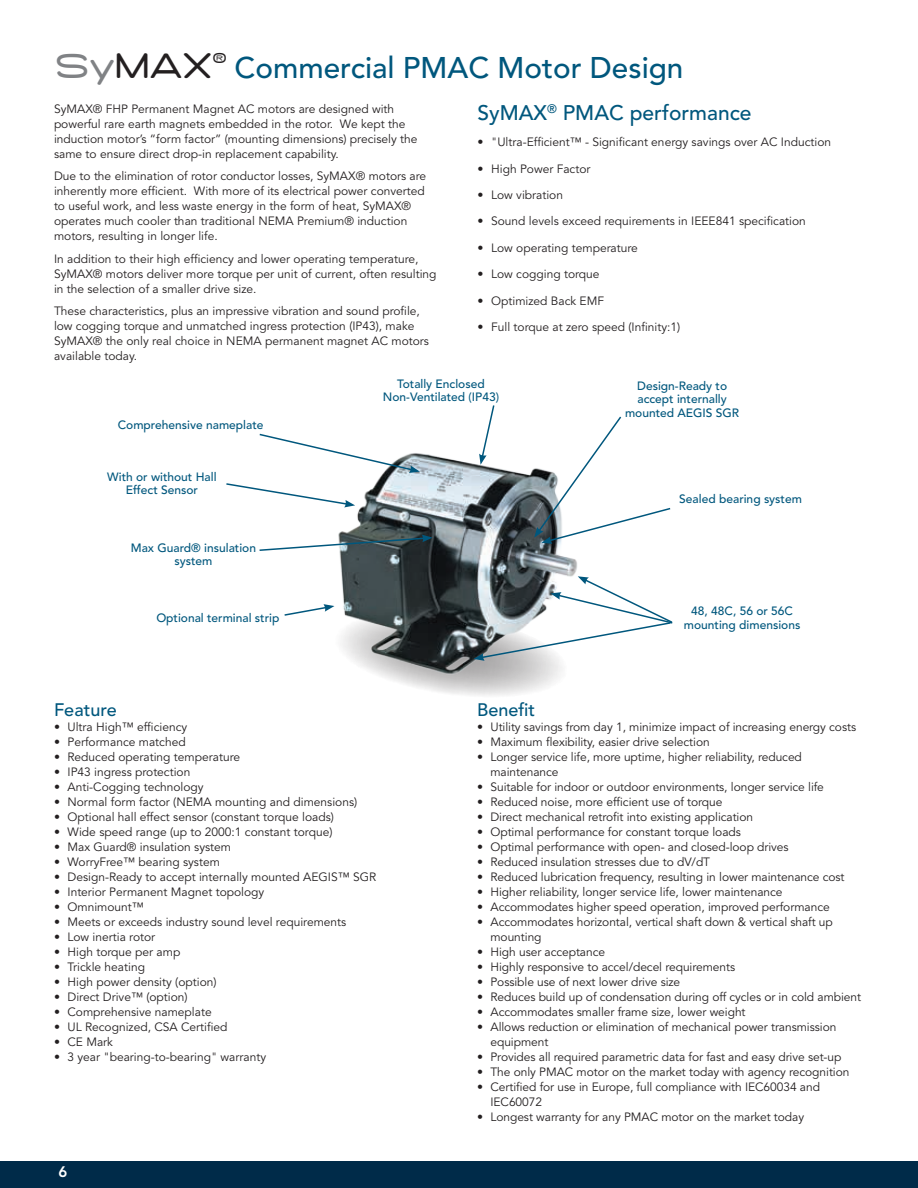
<style>
.page{position:relative;width:918px;height:1188px;background:#fff}
.page>*{position:absolute;margin:0;border:0;box-sizing:border-box;transform-origin:0 0}
.t1{font:500 36px "Mara Elec";color:#231f20}
.t2{font:500 29.7px "Avenir";color:#00577d}
.t3{font:500 21px "Avenir";color:#00577d}
.t4{font:500 18px "Avenir";color:#00577d}
.t5{font:800 15.15px "Avenir";color:#fff}
.t6{font:500 15px "Mara Elec";color:#231f20}
.t7{font:12px/15px "Avenir";color:#231f20}
.t8{font:500 12px/13.5px "Avenir";color:#00577d;text-align:center}
.s1{color:#808285}
</style>
<div class="page">
<img style="left:338px;top:453px;width:239px;height:123px">
<svg style="left:479px;top:405px;width:17px;height:60px"></svg>
<svg style="left:259px;top:433px;width:161px;height:40px"></svg>
<svg style="left:226px;top:482px;width:129px;height:25px"></svg>
<svg style="left:259px;top:535px;width:174px;height:17px"></svg>
<svg style="left:534px;top:416px;width:137px;height:128px"></svg>
<svg style="left:284px;top:576px;width:389px;height:120px"></svg>
<div style="left:0;top:1161px;width:918px;height:27px;background:#002b49"></div>
<h1 class="t1" style="left:54px;top:44px;width:160px"><span class="s1">Sy</span>MAX</h1>
<p class="t6" style="left:213px;top:49px;width:15px">®</p>
<h2 class="t2" style="left:235px;top:51px;width:450px">Commercial PMAC Motor Design</h2>
<p class="t7" style="left:54px;top:101px;width:365px">SyMAX® FHP Permanent Magnet AC motors are designed with powerful rare earth magnets embedded in the rotor. We kept the induction motor’s “form factor” (mounting dimensions) precisely the same to ensure direct drop-in replacement capability.</p>
<p class="t7" style="left:54px;top:169px;width:374px">Due to the elimination of rotor conductor losses, SyMAX® motors are inherently more efficient. With more of its electrical power converted to useful work, and less waste energy in the form of heat, SyMAX® operates much cooler than traditional NEMA Premium® induction motors, resulting in longer life.</p>
<p class="t7" style="left:54px;top:251px;width:384px">In addition to their high efficiency and lower operating temperature,<br>SyMAX® motors deliver more torque per unit of current, often resulting in the selection of a smaller drive size.</p>
<p class="t7" style="left:54px;top:304px;width:377px">These characteristics, plus an impressive vibration and sound profile, low cogging torque and unmatched ingress protection (IP43), make SyMAX® the only real choice in NEMA permanent magnet AC motors available today.</p>
<h3 class="t3" style="left:478px;top:100px;width:275px">SyMAX<sup>®</sup> PMAC performance</h3>
<p class="t7" style="left:478px;top:135px;width:355px">• "Ultra-Efficient™ - Significant energy savings over AC Induction</p>
<p class="t7" style="left:478px;top:161px;width:114px">• High Power Factor</p>
<p class="t7" style="left:478px;top:188px;width:87px">• Low vibration</p>
<p class="t7" style="left:478px;top:214px;width:330px">• Sound levels exceed requirements in IEEE841 specification</p>
<p class="t7" style="left:478px;top:241px;width:162px">• Low operating temperature</p>
<p class="t7" style="left:478px;top:267px;width:123px">• Low cogging torque</p>
<p class="t7" style="left:478px;top:294px;width:128px">• Optimized Back EMF</p>
<p class="t7" style="left:478px;top:320px;width:204px">• Full torque at zero speed (Infinity:1)</p>
<p class="t8" style="left:118px;top:418px;width:147px">Comprehensive nameplate</p>
<p class="t8" style="left:107px;top:470px;width:111px">With or without Hall<br>Effect Sensor</p>
<p class="t8" style="left:131px;top:541px;width:127px">Max Guard® insulation system</p>
<p class="t8" style="left:156px;top:612px;width:125px">Optional terminal strip</p>
<p class="t8" style="left:383px;top:377px;width:118px">Totally Enclosed<br>Non-Ventilated (IP43)</p>
<p class="t8" style="left:625px;top:379px;width:116px">Design-Ready to accept internally mounted AEGIS SGR</p>
<p class="t8" style="left:679px;top:492px;width:124px">Sealed bearing system</p>
<p class="t8" style="left:684px;top:605px;width:118px">48, 48C, 56 or 56C mounting dimensions</p>
<h3 class="t4" style="left:54px;top:699px;width:64px">Feature</h3>
<p class="t7" style="left:54px;top:719px;width:135px">• Ultra High™ efficiency</p>
<p class="t7" style="left:54px;top:734px;width:133px">• Performance matched</p>
<p class="t7" style="left:54px;top:749px;width:188px">• Reduced operating temperature</p>
<p class="t7" style="left:54px;top:764px;width:138px">• IP43 ingress protection</p>
<p class="t7" style="left:54px;top:779px;width:151px">• Anti-Cogging technology</p>
<p class="t7" style="left:54px;top:794px;width:305px">• Normal form factor (NEMA mounting and dimensions)</p>
<p class="t7" style="left:54px;top:809px;width:281px">• Optional hall effect sensor (constant torque loads)</p>
<p class="t7" style="left:54px;top:824px;width:280px">• Wide speed range (up to 2000:1 constant torque)</p>
<p class="t7" style="left:54px;top:839px;width:179px">• Max Guard® insulation system</p>
<p class="t7" style="left:54px;top:854px;width:167px">• WorryFree™ bearing system</p>
<p class="t7" style="left:54px;top:869px;width:324px">• Design-Ready to accept internally mounted AEGIS™ SGR</p>
<p class="t7" style="left:54px;top:884px;width:212px">• Interior Permanent Magnet topology</p>
<p class="t7" style="left:54px;top:899px;width:91px">• Omnimount™</p>
<p class="t7" style="left:54px;top:914px;width:294px">• Meets or exceeds industry sound level requirements</p>
<p class="t7" style="left:54px;top:929px;width:103px">• Low inertia rotor</p>
<p class="t7" style="left:54px;top:944px;width:128px">• High torque per amp</p>
<p class="t7" style="left:54px;top:959px;width:93px">• Trickle heating</p>
<p class="t7" style="left:54px;top:974px;width:164px">• High power density (option)</p>
<p class="t7" style="left:54px;top:989px;width:135px">• Direct Drive™ (option)</p>
<p class="t7" style="left:54px;top:1004px;width:159px">• Comprehensive nameplate</p>
<p class="t7" style="left:54px;top:1019px;width:175px">• UL Recognized, CSA Certified</p>
<p class="t7" style="left:54px;top:1034px;width:61px">• CE Mark</p>
<p class="t7" style="left:54px;top:1049px;width:214px">• 3 year "bearing-to-bearing" warranty</p>
<p class="t5" style="left:58px;top:1163px;width:10px">6</p>
<h3 class="t4" style="left:477px;top:699px;width:60px">Benefit</h3>
<p class="t7" style="left:477px;top:719px;width:381px">• Utility savings from day 1, minimize impact of increasing energy costs</p>
<p class="t7" style="left:477px;top:734px;width:234px">• Maximum flexibility, easier drive selection</p>
<p class="t7" style="left:490px;top:749px;width:313px;text-indent:-14px">• Longer service life, more uptime, higher reliability, reduced maintenance</p>
<p class="t7" style="left:477px;top:779px;width:348px">• Suitable for indoor or outdoor environments, longer service life</p>
<p class="t7" style="left:477px;top:794px;width:247px">• Reduced noise, more efficient use of torque</p>
<p class="t7" style="left:477px;top:809px;width:278px">• Direct mechanical retrofit into existing application</p>
<p class="t7" style="left:477px;top:824px;width:265px">• Optimal performance for constant torque loads</p>
<p class="t7" style="left:477px;top:839px;width:313px">• Optimal performance with open- and closed-loop drives</p>
<p class="t7" style="left:477px;top:854px;width:235px">• Reduced insulation stresses due to dV/dT</p>
<p class="t7" style="left:477px;top:869px;width:369px">• Reduced lubrication frequency, resulting in lower maintenance cost</p>
<p class="t7" style="left:477px;top:884px;width:307px">• Higher reliability, longer service life, lower maintenance</p>
<p class="t7" style="left:477px;top:899px;width:354px">• Accommodates higher speed operation, improved performance</p>
<p class="t7" style="left:490px;top:914px;width:344px;text-indent:-14px">• Accommodates horizontal, vertical shaft down &amp; vertical shaft up mounting</p>
<p class="t7" style="left:477px;top:944px;width:130px">• High user acceptance</p>
<p class="t7" style="left:477px;top:959px;width:260px">• Highly responsive to accel/decel requirements</p>
<p class="t7" style="left:477px;top:974px;width:205px">• Possible use of next lower drive size</p>
<p class="t7" style="left:477px;top:989px;width:386px">• Reduces build up of condensation during off cycles or in cold ambient</p>
<p class="t7" style="left:477px;top:1004px;width:270px">• Accommodates smaller frame size, lower weight</p>
<p class="t7" style="left:490px;top:1019px;width:347px;text-indent:-14px">• Allows reduction or elimination of mechanical power transmission equipment</p>
<p class="t7" style="left:477px;top:1049px;width:366px">• Provides all required parametric data for fast and easy drive set-up</p>
<p class="t7" style="left:477px;top:1064px;width:374px">• The only PMAC motor on the market today with agency recognition</p>
<p class="t7" style="left:490px;top:1079px;width:331px;text-indent:-14px">• Certified for use in Europe, full compliance with IEC60034 and<br>IEC60072</p>
<p class="t7" style="left:477px;top:1109px;width:329px">• Longest warranty for any PMAC motor on the market today</p>
</div>
